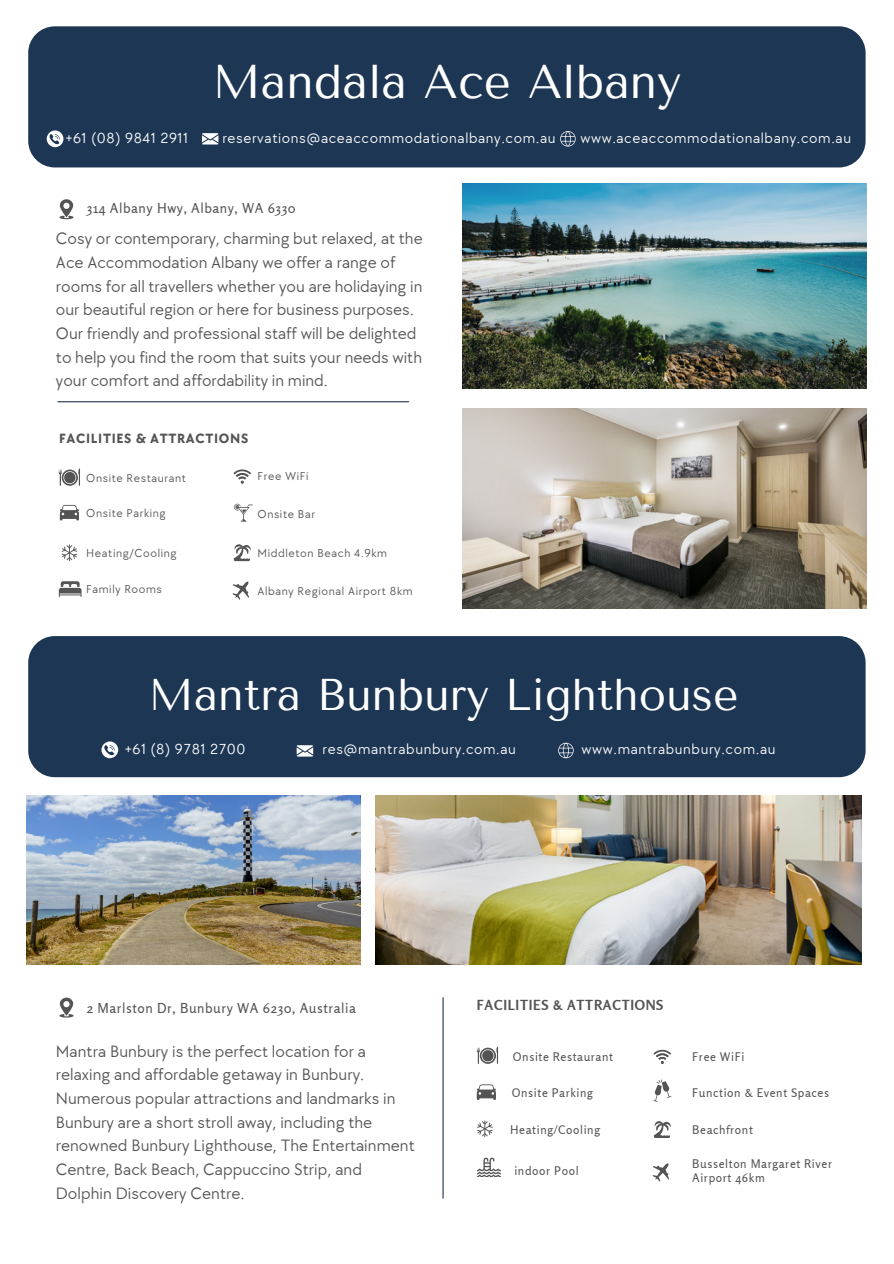
<style>
.page{position:relative;width:894px;height:1264px;background:#fff}
.page>*{position:absolute;margin:0;border:0;box-sizing:border-box;transform-origin:0 0}
.t1{font:47.25px "Tenor Sans";color:#fff}
.t2{font:44.25px "Tenor Sans";color:#fff}
.t3{font:16.95px/23.7px "TT Chocolates";color:#545454}
.t4{font:15px "TT Chocolates";letter-spacing:.04em;color:#fff}
.t5{font:700 13.8px "TT Chocolates";letter-spacing:.05em;color:#545454}
.t6{font:700 13.8px "Rosario";letter-spacing:.05em;color:#545454}
.t7{font:13.65px "Rosario";letter-spacing:.04em;color:#545454}
.t8{font:11.85px/13.8px "Rosario";letter-spacing:.05em;color:#545454}
.t9{font:11.85px "TT Chocolates";letter-spacing:.05em;color:#545454}
</style>
<div class="page">
<div style="left:28px;top:26px;width:837px;height:141px;background:#1d3653;border-radius:27px"></div>
<hr style="left:58px;top:401px;width:350px;height:1px;background:#1d3653">
<hr style="left:442px;top:997px;width:1px;height:201px;background:#1d3653">
<img style="left:375px;top:795px;width:486px;height:169px">
<img style="left:27px;top:795px;width:334px;height:169px">
<img style="left:463px;top:184px;width:402px;height:204px">
<img style="left:463px;top:408px;width:402px;height:200px">
<div style="left:28px;top:636px;width:837px;height:141px;background:#1d3653;border-radius:27px"></div>
<svg style="left:59px;top:997px;width:15px;height:20px"></svg>
<svg style="left:59px;top:199px;width:15px;height:20px"></svg>
<svg style="left:232px;top:581px;width:17px;height:19px"></svg>
<svg style="left:59px;top:468px;width:21px;height:17px"></svg>
<svg style="left:61px;top:544px;width:16px;height:17px"></svg>
<svg style="left:59px;top:581px;width:22px;height:16px"></svg>
<svg style="left:60px;top:505px;width:19px;height:15px"></svg>
<svg style="left:233px;top:469px;width:18px;height:14px"></svg>
<svg style="left:234px;top:544px;width:16px;height:17px"></svg>
<svg style="left:234px;top:503px;width:18px;height:18px"></svg>
<svg style="left:101px;top:741px;width:17px;height:17px"></svg>
<svg style="left:296px;top:745px;width:17px;height:11px"></svg>
<svg style="left:558px;top:742px;width:15px;height:16px"></svg>
<svg style="left:202px;top:133px;width:16px;height:11px"></svg>
<svg style="left:560px;top:131px;width:15px;height:16px"></svg>
<svg style="left:47px;top:130px;width:16px;height:17px"></svg>
<svg style="left:476px;top:1046px;width:22px;height:17px"></svg>
<svg style="left:653px;top:1049px;width:18px;height:14px"></svg>
<svg style="left:652px;top:1163px;width:17px;height:19px"></svg>
<svg style="left:477px;top:1157px;width:24px;height:19px"></svg>
<svg style="left:476px;top:1084px;width:19px;height:15px"></svg>
<svg style="left:653px;top:1079px;width:18px;height:22px"></svg>
<svg style="left:477px;top:1120px;width:15px;height:17px"></svg>
<svg style="left:653px;top:1121px;width:17px;height:16px"></svg>
<p class="t1" style="left:212px;top:55px;width:470px">Mandala Ace Albany</p>
<p class="t4" style="left:66px;top:129px;width:124px">+61 (08) 9841 2911</p>
<p class="t4" style="left:222px;top:129px;width:334px">reservations@aceaccommodationalbany.com.au</p>
<p class="t4" style="left:580px;top:129px;width:272px">www.aceaccommodationalbany.com.au</p>
<p class="t7" style="left:87px;top:200px;width:210px">314 Albany Hwy, Albany, WA 6330</p>
<p class="t3" style="left:56px;top:227px;width:368px">Cosy or contemporary, charming but relaxed, at the Ace Accommodation Albany we offer a range of rooms for all travellers whether you are holidaying in our beautiful region or here for business purposes.<br>Our friendly and professional staff will be delighted to help you find the room that suits your needs with your comfort and affordability in mind.</p>
<p class="t5" style="left:59px;top:431px;width:191px">FACILITIES &amp; ATTRACTIONS</p>
<p class="t9" style="left:86px;top:471px;width:101px">Onsite Restaurant</p>
<p class="t9" style="left:86px;top:506px;width:81px">Onsite Parking</p>
<p class="t9" style="left:257px;top:469px;width:52px">Free WiFi</p>
<p class="t9" style="left:257px;top:507px;width:59px">Onsite Bar</p>
<p class="t9" style="left:86px;top:546px;width:92px">Heating/Cooling</p>
<p class="t9" style="left:86px;top:582px;width:77px">Family Rooms</p>
<p class="t9" style="left:257px;top:546px;width:131px">Middleton Beach 4.9km</p>
<p class="t9" style="left:257px;top:584px;width:157px">Albany Regional Airport 8km</p>
<p class="t2" style="left:149px;top:669px;width:591px">Mantra Bunbury Lighthouse</p>
<h2 class="t4" style="left:125px;top:740px;width:122px">+61 (8) 9781 2700</h2>
<h3 class="t4" style="left:322px;top:740px;width:195px">res@mantrabunbury.com.au</h3>
<p class="t4" style="left:581px;top:740px;width:195px">www.mantrabunbury.com.au</p>
<h1 class="t7" style="left:87px;top:999px;width:270px">2 Marlston Dr, Bunbury WA 6230, Australia</h1>
<p class="t3" style="left:56px;top:1039px;width:360px">Mantra Bunbury is the perfect location for a relaxing and affordable getaway in Bunbury.<br>Numerous popular attractions and landmarks in Bunbury are a short stroll away, including the renowned Bunbury Lighthouse, The Entertainment Centre, Back Beach, Cappuccino Strip, and Dolphin Discovery Centre.</p>
<p class="t6" style="left:476px;top:996px;width:188px">FACILITIES &amp; ATTRACTIONS</p>
<p class="t8" style="left:512px;top:1049px;width:102px">Onsite Restaurant</p>
<p class="t8" style="left:692px;top:1049px;width:54px">Free WiFi</p>
<h1 class="t8" style="left:511px;top:1085px;width:83px">Onsite Parking</h1>
<p class="t8" style="left:692px;top:1085px;width:138px">Function &amp; Event Spaces</p>
<p class="t8" style="left:510px;top:1122px;width:91px">Heating/Cooling</p>
<p class="t8" style="left:692px;top:1122px;width:62px">Beachfront</p>
<p class="t8" style="left:514px;top:1163px;width:66px">indoor Pool</p>
<p class="t8" style="left:692px;top:1156px;width:141px">Busselton Margaret River<br>Airport 46km</p>
</div>
